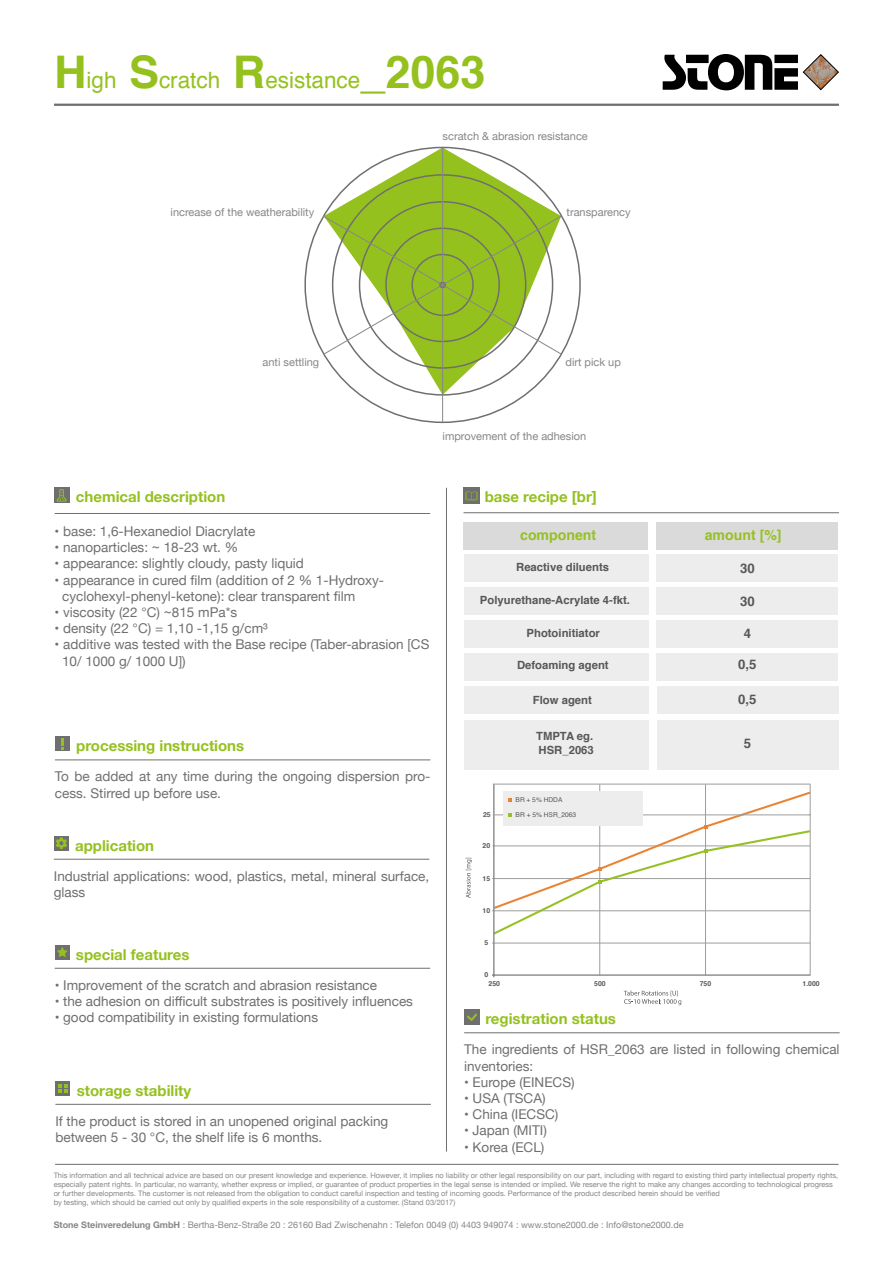
<style>
.page{position:relative;width:893px;height:1263px;background:#fff}
.page>*{position:absolute;margin:0;border:0;box-sizing:border-box;transform-origin:0 0}
.t1{font:22.5px "Helvetica";color:#95c11f}
.t2{font:700 15px "Helvetica Neue";color:#95c11f}
.t3{font:700 14.1px "Helvetica";color:#95c11f}
.t4{font:13.5px/16.2px "Helvetica Neue";color:#706f6f}
.t5{font:13.5px/16.2px "Helvetica Neue";color:#71706f}
.t6{font:700 13.2px "Helvetica";color:#575756}
.t7{font:700 11.25px/13.5px "Helvetica";color:#575756}
.t8{font:10.95px "Helvetica Neue";color:#878787}
.t9{font:9px "Helvetica Neue";color:#878787}
.t10{font:7.5px/9px "Helvetica Neue";color:#878787}
.t11{font:700 6.9px "Helvetica";color:#575756}
.t12{font:6.6px "Helvetica";color:#575756}
.s1{font-weight:700;font-size:45px}
.s2{font-weight:700}
</style>
<div class="page">
<hr style="left:54px;top:104px;width:785px;height:2px;background:#706f6f">
<hr style="left:446px;top:488px;width:1px;height:663px;background:#706f6f">
<hr style="left:54px;top:859px;width:375px;height:1px;background:#706f6f">
<div style="left:54px;top:836px;width:15px;height:14px;background:#706f6f"></div>
<svg style="left:56px;top:837px;width:11px;height:12px"></svg>
<hr style="left:55px;top:1104px;width:376px;height:1px;background:#706f6f">
<div style="left:55px;top:1081px;width:15px;height:15px;background:#706f6f"></div>
<svg style="left:58px;top:1084px;width:9px;height:9px"></svg>
<hr style="left:55px;top:968px;width:375px;height:1px;background:#706f6f">
<div style="left:55px;top:945px;width:15px;height:14px;background:#706f6f"></div>
<svg style="left:57px;top:947px;width:11px;height:10px"></svg>
<hr style="left:55px;top:513px;width:375px;height:1px;background:#706f6f">
<div style="left:54px;top:488px;width:15px;height:15px;background:#706f6f"></div>
<svg style="left:56px;top:489px;width:11px;height:13px"></svg>
<hr style="left:55px;top:759px;width:375px;height:1px;background:#706f6f">
<div style="left:55px;top:736px;width:15px;height:15px;background:#706f6f"></div>
<svg style="left:61px;top:738px;width:2px;height:11px"></svg>
<hr style="left:464px;top:1032px;width:376px;height:1px;background:#706f6f">
<div style="left:464px;top:1009px;width:16px;height:16px;background:#706f6f"></div>
<svg style="left:467px;top:1013px;width:10px;height:8px"></svg>
<hr style="left:55px;top:1164px;width:784px;height:1px;background:#706f6f">
<svg style="left:663px;top:54px;width:176px;height:37px"></svg>
<svg style="left:304px;top:146px;width:277px;height:278px"></svg>
<svg style="left:322px;top:147px;width:240px;height:276px"></svg>
<hr style="left:463px;top:512px;width:376px;height:1px;background:#706f6f">
<svg style="left:463px;top:488px;width:17px;height:16px"></svg>
<svg style="left:466px;top:491px;width:11px;height:9px"></svg>
<div style="left:464px;top:554px;width:184px;height:28px;background:#ededed"></div>
<div style="left:464px;top:620px;width:184px;height:28px;background:#ededed"></div>
<div style="left:464px;top:587px;width:184px;height:28px;background:#ededed"></div>
<div style="left:464px;top:653px;width:184px;height:28px;background:#ededed"></div>
<div style="left:464px;top:686px;width:185px;height:28px;background:#ededed"></div>
<div style="left:464px;top:721px;width:185px;height:49px;background:#ededed"></div>
<div style="left:464px;top:522px;width:184px;height:28px;background:#dadada"></div>
<div style="left:656px;top:554px;width:182px;height:28px;background:#ededed"></div>
<div style="left:656px;top:620px;width:182px;height:28px;background:#ededed"></div>
<div style="left:656px;top:587px;width:182px;height:28px;background:#ededed"></div>
<div style="left:656px;top:653px;width:182px;height:28px;background:#ededed"></div>
<div style="left:657px;top:686px;width:182px;height:28px;background:#ededed"></div>
<div style="left:657px;top:721px;width:182px;height:49px;background:#ededed"></div>
<div style="left:656px;top:522px;width:182px;height:28px;background:#dadada"></div>
<svg style="left:466px;top:858px;width:6px;height:40px"></svg>
<hr style="left:492px;top:943px;width:318px;height:1px;background:#9d9d9c">
<hr style="left:599px;top:784px;width:1px;height:191px;background:#9d9d9c">
<hr style="left:705px;top:784px;width:1px;height:191px;background:#9d9d9c">
<hr style="left:493px;top:784px;width:2px;height:193px;background:#878787">
<hr style="left:492px;top:974px;width:318px;height:2px;background:#878787">
<hr style="left:810px;top:784px;width:1px;height:191px;background:#9d9d9c">
<hr style="left:493px;top:784px;width:317px;height:1px;background:#9d9d9c">
<svg style="left:492px;top:790px;width:319px;height:146px"></svg>
<svg style="left:624px;top:990px;width:57px;height:15px"></svg>
<h1 class="t1" style="left:54px;top:63px;width:433px"><span class="s1">H</span>igh <span class="s1">S</span>cratch <span class="s1">R</span>esistance<span class="s1">_2063</span></h1>
<p class="t8" style="left:171px;top:204px;width:145px">increase of the weatherability</p>
<p class="t8" style="left:443px;top:129px;width:147px">scratch &amp; abrasion resistance</p>
<p class="t8" style="left:566px;top:204px;width:66px">transparency</p>
<p class="t8" style="left:263px;top:354px;width:58px">anti settling</p>
<p class="t8" style="left:565px;top:354px;width:57px">dirt pick up</p>
<p class="t8" style="left:443px;top:428px;width:145px">improvement of the adhesion</p>
<p class="t2" style="left:76px;top:485px;width:151px">chemical description</p>
<p class="t4" style="left:55px;top:524px;width:202px">• base: 1,6-Hexanediol Diacrylate</p>
<p class="t4" style="left:55px;top:540px;width:185px">• nanoparticles: ~ 18-23 wt. %</p>
<p class="t4" style="left:55px;top:556px;width:251px">• appearance: slightly cloudy, pasty liquid</p>
<p class="t4" style="left:62px;top:572px;width:324px;text-indent:-8px">• appearance in cured film (addition of 2 % 1-Hydroxy&shy;cyclohexyl-phenyl-ketone): clear transparent film</p>
<p class="t4" style="left:55px;top:605px;width:184px">• viscosity (22 °C) ~815 mPa*s</p>
<p class="t4" style="left:55px;top:621px;width:215px">• density (22 °C) = 1,10 -1,15 g/cm³</p>
<p class="t4" style="left:62px;top:637px;width:369px;text-indent:-8px">• additive was tested with the Base recipe (Taber-abrasion [CS<br>10/ 1000 g/ 1000 U])</p>
<p class="t2" style="left:76px;top:734px;width:170px">processing instructions</p>
<p class="t5" style="left:55px;top:769px;width:377px">To be added at any time during the ongoing dispersion pro&shy;cess. Stirred up before use.</p>
<p class="t2" style="left:75px;top:833px;width:81px">application</p>
<p class="t4" style="left:54px;top:869px;width:377px">Industrial applications: wood, plastics, metal, mineral surface, glass</p>
<p class="t2" style="left:76px;top:942px;width:115px">special features</p>
<p class="t4" style="left:55px;top:978px;width:324px">• Improvement of the scratch and abrasion resistance</p>
<p class="t4" style="left:55px;top:994px;width:360px">• the adhesion on difficult substrates is positively influences</p>
<p class="t4" style="left:55px;top:1010px;width:265px">• good compatibility in existing formulations</p>
<p class="t2" style="left:77px;top:1078px;width:116px">storage stability</p>
<p class="t4" style="left:55px;top:1114px;width:334px">If the product is stored in an unopened original packing between 5 - 30 °C, the shelf life is 6 months.</p>
<p class="t2" style="left:485px;top:485px;width:114px">base recipe [br]</p>
<p class="t3" style="left:520px;top:524px;width:78px">component</p>
<p class="t3" style="left:705px;top:523px;width:78px">amount [%]</p>
<p class="t7" style="left:516px;top:560px;width:94px">Reactive diluents</p>
<p class="t7" style="left:480px;top:594px;width:151px">Polyurethane-Acrylate 4-fkt.</p>
<p class="t7" style="left:527px;top:627px;width:75px">Photoinitiator</p>
<p class="t7" style="left:517px;top:658px;width:93px">Defoaming agent</p>
<p class="t7" style="left:533px;top:693px;width:60px">Flow agent</p>
<p class="t7" style="left:536px;top:730px;width:59px">TMPTA eg.<br>HSR_2063</p>
<p class="t6" style="left:740px;top:557px;width:16px">30</p>
<p class="t6" style="left:740px;top:591px;width:16px">30</p>
<p class="t6" style="left:744px;top:622px;width:9px">4</p>
<p class="t6" style="left:738px;top:654px;width:20px">0,5</p>
<p class="t6" style="left:738px;top:689px;width:20px">0,5</p>
<p class="t6" style="left:744px;top:733px;width:9px">5</p>
<p class="t11" style="left:483px;top:809px;width:9px">25</p>
<p class="t11" style="left:483px;top:840px;width:9px">20</p>
<p class="t11" style="left:483px;top:873px;width:9px">15</p>
<p class="t11" style="left:483px;top:905px;width:9px">10</p>
<p class="t11" style="left:484px;top:937px;width:5px">5</p>
<p class="t11" style="left:484px;top:969px;width:5px">0</p>
<p class="t12" style="left:516px;top:794px;width:48px">BR + 5% HDDA</p>
<p class="t12" style="left:516px;top:810px;width:62px">BR + 5% HSR_2063</p>
<p class="t11" style="left:489px;top:978px;width:13px">250</p>
<p class="t11" style="left:594px;top:978px;width:13px">500</p>
<p class="t11" style="left:700px;top:978px;width:13px">750</p>
<p class="t11" style="left:802px;top:978px;width:19px">1.000</p>
<p class="t2" style="left:485px;top:1007px;width:132px">registration status</p>
<p class="t4" style="left:464px;top:1042px;width:377px">The ingredients of HSR_2063 are listed in following chemical inventories:</p>
<p class="t4" style="left:464px;top:1075px;width:112px">• Europe (EINECS)</p>
<p class="t4" style="left:464px;top:1091px;width:83px">• USA (TSCA)</p>
<p class="t4" style="left:464px;top:1107px;width:96px">• China (IECSC)</p>
<p class="t4" style="left:464px;top:1123px;width:84px">• Japan (MITI)</p>
<p class="t4" style="left:464px;top:1139px;width:82px">• Korea (ECL)</p>
<p class="t10" style="left:54px;top:1171px;width:786px">This information and all technical advice are based on our present knowledge and experience. However, it implies no liability or other legal responsibility on our part, including with regard to existing third party intellectual property rights, especially patent rights. In particular, no warranty, whether express or implied, or guarantee of product properties in the legal sense is intended or implied. We reserve the right to make any changes according to technological progress or further developments. The customer is not released from the obligation to conduct careful inspection and testing of incoming goods. Performance of the product described herein should be verified<br>by testing, which should be carried out only by qualified experts in the sole responsibility of a customer. (Stand 03/2017)</p>
<p class="t9" style="left:54px;top:1218px;width:631px"><span class="s2">Stone Steinveredelung GmbH</span> : Bertha-Benz-Straße 20 : 26160 Bad Zwischenahn : Telefon 0049 (0) 4403 949074 : www.stone2000.de : Info@stone2000.de</p>
</div>
